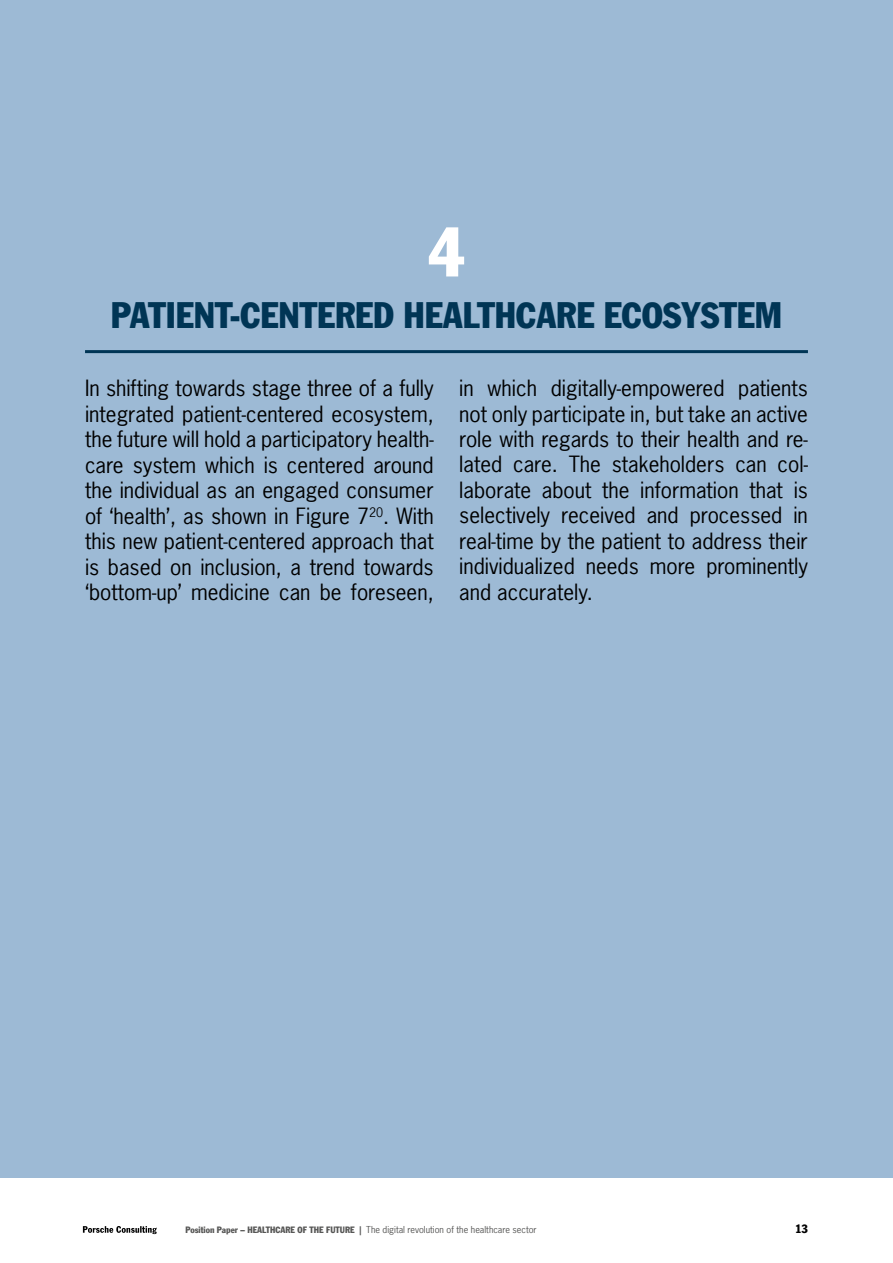
<style>
.page{position:relative;width:893px;height:1263px;background:#fff}
.page>*{position:absolute;margin:0;border:0;box-sizing:border-box;transform-origin:0 0}
.t1{font:condensed 69px "Frank Gothfor Porsche Com";color:#fff}
.t2{font:condensed 36px "Frank Gothfor Porsche Com";color:#003555}
.t3{font:21px/25.5px "News Gothfor Porsche Com";color:#000;text-align:justify}
.t4{font:condensed 12px "Frank Gothfor Porsche Com";color:#000}
.t5{font:9px "News Gothfor Porsche Com";color:#575756}
.s1{font-family:"Frank Gothfor Porsche Com";font-stretch:condensed}
</style>
<div class="page">
<svg style="left:83px;top:1226px;width:74px;height:8px"></svg>
<div style="left:0;top:0;width:893px;height:1178px;background:#9dbad5"></div>
<hr style="left:85px;top:350px;width:723px;height:3px;background:#003555">
<h1 class="t1" style="left:428px;top:210px;width:38px">4</h1>
<h2 class="t2" style="left:111px;top:293px;width:673px">PATIENT-CENTERED HEALTHCARE ECOSYSTEM</h2>
<p class="t3" style="left:85px;top:375px;width:350px">In shifting towards stage three of a fully integrated patient-centered ecosystem, the future will hold a participatory health&shy;care system which is centered around the individual as an engaged consumer of ‘health’, as shown in Figure 7<sup>20</sup>. With this new patient-centered approach that is based on inclusion, a trend towards ‘bottom-up’ medicine can be foreseen,</p>
<p class="t3" style="left:459px;top:375px;width:350px">in which digitally-empowered patients not only participate in, but take an active role with regards to their health and re&shy;lated care. The stakeholders can col&shy;laborate about the information that is selectively received and processed in real-time by the patient to address their individualized needs more prominently and accurately.</p>
<p class="t5" style="left:185px;top:1224px;width:353px"><span class="s1">Position Paper – HEALTHCARE OF THE FUTURE |</span> The digital revolution of the healthcare sector</p>
<p class="t4" style="left:795px;top:1222px;width:14px">13</p>
</div>
